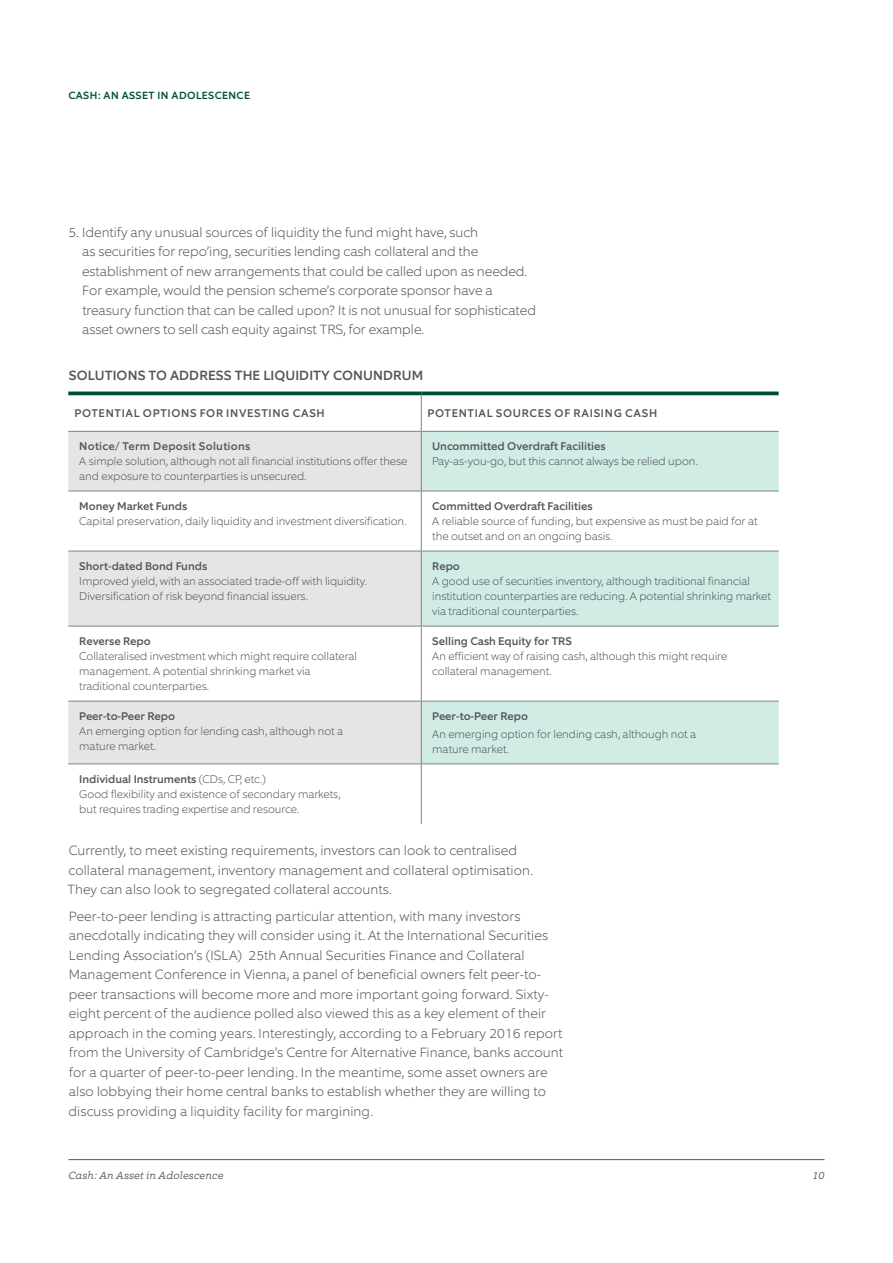
<style>
.page{position:relative;width:893px;height:1263px;background:#fff}
.page>*{position:absolute;margin:0;border:0;box-sizing:border-box;transform-origin:0 0}
.t1{font:200 13.5px/19.5px "Equip";letter-spacing:.01em;color:#53575a}
.t2{font:500 13.5px "Equip";letter-spacing:.01em;color:#53575a}
.t3{font:200 11.25px/15px "Equip";color:#53575a}
.t4{font:500 11.25px "Equip";color:#53575a}
.t5{font:500 11.25px "Equip";letter-spacing:.06em;color:#53575a}
.t6{font:500 11.25px "Equip";letter-spacing:.025em;color:#53575a}
.t7{font:italic 300 10.5px "Equip Slab";letter-spacing:.02em;color:#53575a}
.t8{font:500 10.5px "Equip";letter-spacing:.04em;color:#004e38}
.s1{font-weight:500}
</style>
<div class="page">
<hr style="left:68px;top:1159px;width:756px;height:1px;background:#53575a">
<svg style="left:68px;top:432px;width:353px;height:331px;fill:#e5e5e6"></svg>
<svg style="left:422px;top:432px;width:357px;height:331px;fill:#d1ebe5"></svg>
<hr style="left:421px;top:432px;width:1px;height:59px;background:#818285">
<hr style="left:68px;top:491px;width:353px;height:1px;background:#818285">
<hr style="left:421px;top:491px;width:358px;height:1px;background:#818285">
<hr style="left:421px;top:491px;width:1px;height:60px;background:#818285">
<hr style="left:68px;top:551px;width:353px;height:1px;background:#818285">
<hr style="left:421px;top:551px;width:358px;height:1px;background:#818285">
<hr style="left:421px;top:551px;width:1px;height:75px;background:#818285">
<hr style="left:68px;top:626px;width:353px;height:1px;background:#818285">
<hr style="left:421px;top:626px;width:358px;height:1px;background:#818285">
<hr style="left:421px;top:626px;width:1px;height:75px;background:#818285">
<hr style="left:68px;top:701px;width:353px;height:1px;background:#818285">
<hr style="left:421px;top:701px;width:358px;height:1px;background:#818285">
<hr style="left:421px;top:701px;width:1px;height:62px;background:#818285">
<hr style="left:68px;top:763px;width:353px;height:1px;background:#818285">
<hr style="left:421px;top:763px;width:358px;height:1px;background:#818285">
<hr style="left:421px;top:764px;width:1px;height:60px;background:#818285">
<hr style="left:68px;top:392px;width:353px;height:3px;background:#004e38">
<hr style="left:421px;top:392px;width:358px;height:3px;background:#004e38">
<hr style="left:421px;top:395px;width:1px;height:36px;background:#818285">
<hr style="left:68px;top:431px;width:353px;height:1px;background:#818285">
<hr style="left:421px;top:431px;width:358px;height:1px;background:#818285">
<p class="t8" style="left:69px;top:89px;width:183px">CASH: AN ASSET IN ADOLESCENCE</p>
<p class="t1" style="left:82px;top:222px;width:455px;text-indent:-14px">5. Identify any unusual sources of liquidity the fund might have, such<br>as securities for repo’ing, securities lending cash collateral and the establishment of new arrangements that could be called upon as needed.<br>For example, would the pension scheme’s corporate sponsor have a treasury function that can be called upon? It is not unusual for sophisticated asset owners to sell cash equity against TRS, for example.</p>
<p class="t2" style="left:69px;top:367px;width:356px">SOLUTIONS TO ADDRESS THE LIQUIDITY CONUNDRUM</p>
<p class="t5" style="left:74px;top:406px;width:252px">POTENTIAL OPTIONS FOR INVESTING CASH</p>
<p class="t5" style="left:427px;top:406px;width:231px">POTENTIAL SOURCES OF RAISING CASH</p>
<p class="t6" style="left:79px;top:439px;width:173px">Notice/ Term Deposit Solutions</p>
<p class="t3" style="left:79px;top:454px;width:330px">A simple solution, although not all financial institutions offer these and exposure to counterparties is unsecured.</p>
<p class="t4" style="left:432px;top:439px;width:175px">Uncommitted Overdraft Facilities</p>
<p class="t3" style="left:432px;top:454px;width:267px">Pay-as-you-go, but this cannot always be relied upon.</p>
<p class="t4" style="left:79px;top:499px;width:110px">Money Market Funds</p>
<p class="t3" style="left:79px;top:514px;width:329px">Capital preservation, daily liquidity and investment diversification.</p>
<p class="t4" style="left:79px;top:559px;width:129px">Short-dated Bond Funds</p>
<p class="t3" style="left:79px;top:574px;width:289px">Improved yield, with an associated trade-off with liquidity.<br>Diversification of risk beyond financial issuers.</p>
<p class="t4" style="left:79px;top:634px;width:73px">Reverse Repo</p>
<p class="t3" style="left:79px;top:649px;width:279px">Collateralised investment which might require collateral management. A potential shrinking market via traditional counterparties.</p>
<p class="t4" style="left:79px;top:709px;width:97px">Peer-to-Peer Repo</p>
<p class="t3" style="left:79px;top:724px;width:265px">An emerging option for lending cash, although not a mature market.</p>
<p class="t4" style="left:432px;top:499px;width:162px">Committed Overdraft Facilities</p>
<p class="t3" style="left:432px;top:514px;width:327px">A reliable source of funding, but expensive as must be paid for at the outset and on an ongoing basis.</p>
<p class="t4" style="left:432px;top:559px;width:29px">Repo</p>
<p class="t3" style="left:432px;top:574px;width:340px">A good use of securities inventory, although traditional financial institution counterparties are reducing. A potential shrinking market via traditional counterparties.</p>
<p class="t4" style="left:432px;top:634px;width:141px">Selling Cash Equity for TRS</p>
<p class="t3" style="left:432px;top:649px;width:296px">An efficient way of raising cash, although this might require collateral management.</p>
<p class="t4" style="left:432px;top:709px;width:97px">Peer-to-Peer Repo</p>
<p class="t3" style="left:432px;top:726px;width:265px">An emerging option for lending cash, although not a mature market.</p>
<p class="t3" style="left:79px;top:772px;width:263px"><span class="s1">Individual Instruments</span> (CDs, CP, etc.)<br>Good flexibility and existence of secondary markets, but requires trading expertise and resource.</p>
<p class="t1" style="left:68px;top:840px;width:467px">Currently, to meet existing requirements, investors can look to centralised collateral management, inventory management and collateral optimisation.<br>They can also look to segregated collateral accounts.</p>
<p class="t1" style="left:69px;top:906px;width:496px">Peer-to-peer lending is attracting particular attention, with many investors anecdotally indicating they will consider using it. At the International Securities Lending Association’s (ISLA) 25th Annual Securities Finance and Collateral Management Conference in Vienna, a panel of beneficial owners felt peer-to&shy;peer transactions will become more and more important going forward. Sixty&shy;eight percent of the audience polled also viewed this as a key element of their approach in the coming years. Interestingly, according to a February 2016 report from the University of Cambridge’s Centre for Alternative Finance, banks account for a quarter of peer-to-peer lending. In the meantime, some asset owners are also lobbying their home central banks to establish whether they are willing to discuss providing a liquidity facility for margining.</p>
<p class="t7" style="left:68px;top:1169px;width:156px">Cash: An Asset in Adolescence</p>
<p class="t7" style="left:812px;top:1169px;width:14px">10</p>
</div>
